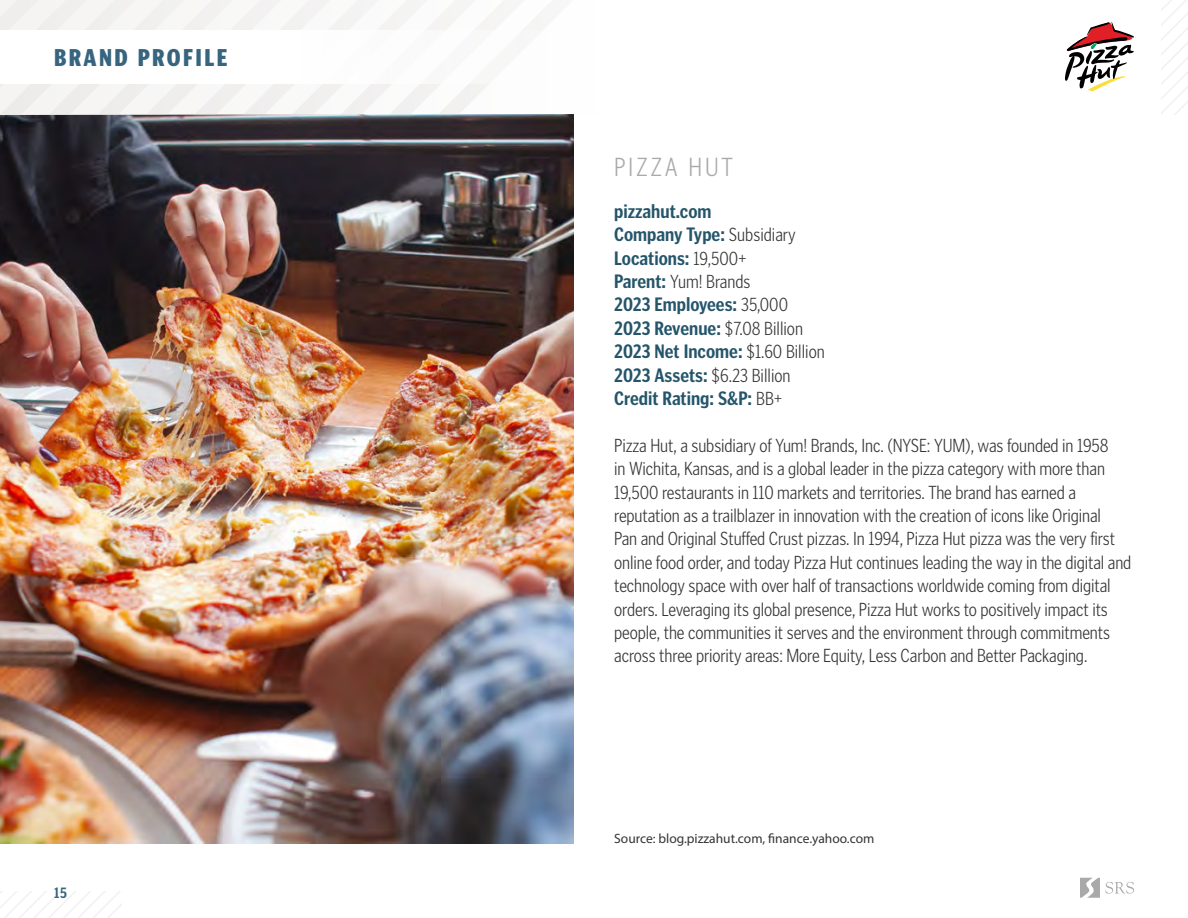
<style>
.page{position:relative;width:1188px;height:918px;background:#fff}
.page>*{position:absolute;margin:0;border:0;box-sizing:border-box;transform-origin:0 0}
.t1{font:300 27px "Poynter Gothic Text Cond";letter-spacing:.1em;color:#aaa9aa}
.t2{font:900 24px "Poynter Gothic Text Cond";letter-spacing:.1em;color:#37657f}
.t3{font:300 19.5px/23.4px "Poynter Gothic Text Cond";letter-spacing:-.005em;color:#343433}
.t4{font:700 19.5px/23.4px "Poynter Gothic Text Cond";color:#25556b}
.t5{font:700 15px "Poynter Gothic Text Cond";color:#37657f}
.t6{font:13.5px "Myriad Pro";color:#343433}
.s1{font-weight:300;color:#343433}
</style>
<div class="page">
<img style="left:0;top:115px;width:574px;height:729px">
<svg style="left:0;top:891px;width:122px;height:27px"></svg>
<svg style="left:1080px;top:878px;width:54px;height:20px"></svg>
<svg style="left:0;top:0;width:574px;height:115px"></svg>
<svg style="left:1161px;top:0;width:27px;height:115px"></svg>
<div style="left:0;top:30px;width:594px;height:54px;background:#fff"></div>
<svg style="left:1065px;top:22px;width:69px;height:69px"></svg>
<p class="t2" style="left:54px;top:44px;width:175px">BRAND PROFILE</p>
<p class="t5" style="left:54px;top:884px;width:14px">15</p>
<h1 class="t1" style="left:614px;top:153px;width:120px">PIZZA HUT</h1>
<p class="t4" style="left:614px;top:199px;width:212px">pizzahut.com<br>Company Type: <span class="s1">Subsidiary<br></span>Locations: <span class="s1">19,500+<br></span>Parent: <span class="s1">Yum! Brands<br></span>2023 Employees: <span class="s1">35,000<br></span>2023 Revenue: <span class="s1">$7.08 Billion<br></span>2023 Net Income: <span class="s1">$1.60 Billion<br></span>2023 Assets: <span class="s1">$6.23 Billion<br></span>Credit Rating: S&amp;P: <span class="s1">BB+</span></p>
<p class="t3" style="left:614px;top:433px;width:519px">Pizza Hut, a subsidiary of Yum! Brands, Inc. (NYSE: YUM), was founded in 1958<br>in Wichita, Kansas, and is a global leader in the pizza category with more than 19,500 restaurants in 110 markets and territories. The brand has earned a reputation as a trailblazer in innovation with the creation of icons like Original<br>Pan and Original Stuffed Crust pizzas. In 1994, Pizza Hut pizza was the very first online food order, and today Pizza Hut continues leading the way in the digital and technology space with over half of transactions worldwide coming from digital orders. Leveraging its global presence, Pizza Hut works to positively impact its people, the communities it serves and the environment through commitments across three priority areas: More Equity, Less Carbon and Better Packaging.</p>
<p class="t6" style="left:614px;top:830px;width:262px">Source: blog.pizzahut.com, finance.yahoo.com</p>
</div>
